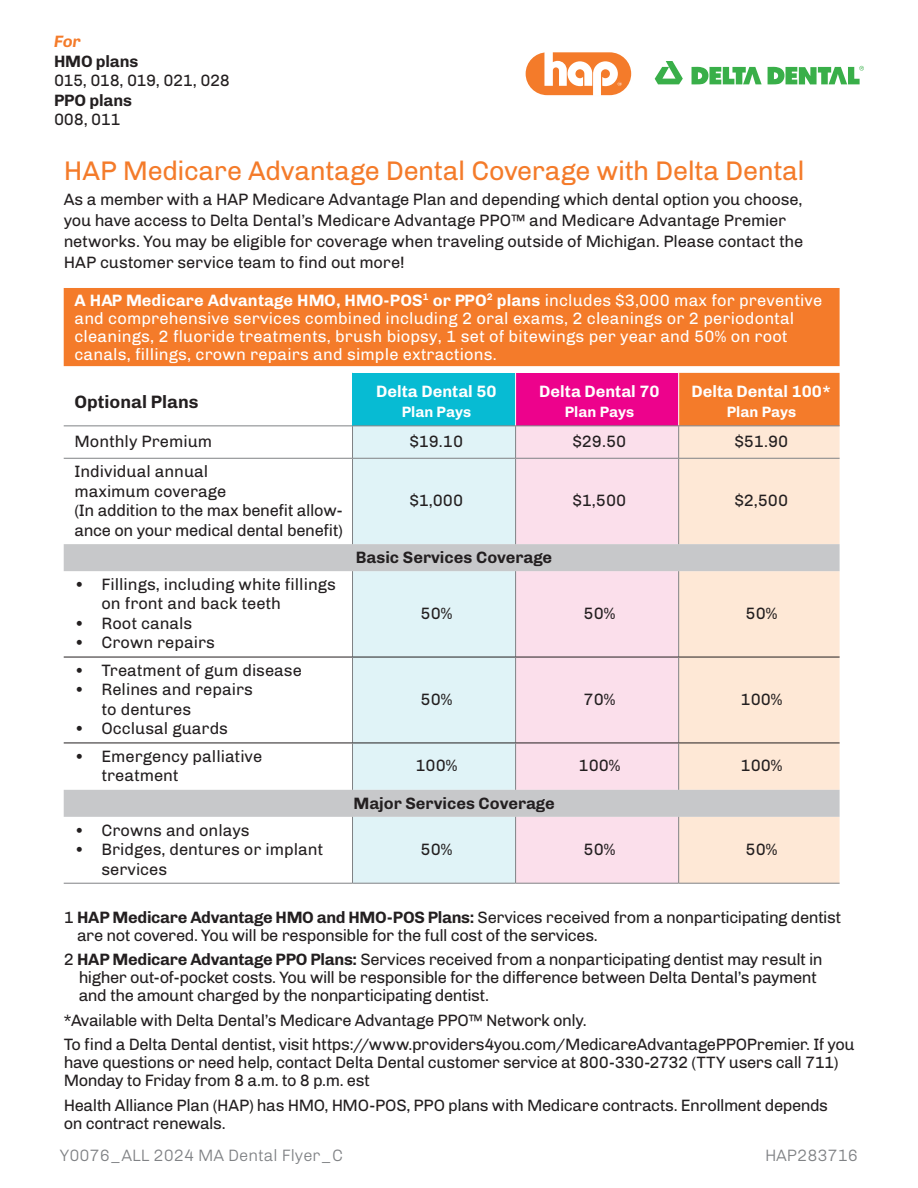
<style>
.page{position:relative;width:918px;height:1188px;background:#fff}
.page>*{position:absolute;margin:0;border:0;box-sizing:border-box;transform-origin:0 0}
.t1{font:27px "Chivo";letter-spacing:-.015em;color:#f47b2a}
.t2{font:700 18px "Chivo";color:#231f20}
.t3{font:16.5px/18px "Chivo";letter-spacing:-.02em;color:#231f20}
.t4{font:16.5px/18px "Chivo";letter-spacing:.01em;color:#fff}
.t5{font:16.5px/19.5px "Chivo";color:#231f20}
.t6{font:700 16.5px/19.5px "Chivo";color:#231f20}
.t7{font:700 16.5px "Chivo";color:#fff}
.t8{font:300 16.5px "Chivo";color:#808285}
.t9{font:italic 700 16.5px "Chivo";color:#f47b2a}
.t10{font:700 15px "Chivo";color:#fff}
.s1{font-weight:700}
.s2{font-weight:400}
</style>
<div class="page">
<svg style="left:655px;top:61px;width:28px;height:23px"></svg>
<svg style="left:692px;top:67px;width:70px;height:18px"></svg>
<svg style="left:768px;top:66px;width:96px;height:19px"></svg>
<svg style="left:525px;top:52px;width:107px;height:44px"></svg>
<svg style="left:64px;top:288px;width:776px;height:138px;fill:#f47b2a"></svg>
<div style="left:353px;top:373px;width:163px;height:53px;background:#07bbd3"></div>
<div style="left:516px;top:373px;width:163px;height:53px;background:#ed028c"></div>
<div style="left:353px;top:427px;width:162px;height:456px;background:#e0f3f7"></div>
<div style="left:516px;top:427px;width:162px;height:456px;background:#fbdfeb"></div>
<div style="left:679px;top:427px;width:161px;height:456px;background:#fee8d6"></div>
<svg style="left:64px;top:544px;width:776px;height:273px"></svg>
<hr style="left:678px;top:373px;width:1px;height:53px;background:#fff">
<hr style="left:64px;top:426px;width:289px;height:1px;background:#808285">
<hr style="left:352px;top:426px;width:1px;height:32px;background:#808285">
<hr style="left:516px;top:426px;width:163px;height:1px;background:#808285">
<hr style="left:515px;top:426px;width:1px;height:32px;background:#808285">
<hr style="left:679px;top:426px;width:161px;height:1px;background:#808285">
<hr style="left:678px;top:426px;width:1px;height:32px;background:#808285">
<hr style="left:64px;top:458px;width:289px;height:1px;background:#808285">
<hr style="left:353px;top:458px;width:163px;height:1px;background:#808285">
<hr style="left:352px;top:459px;width:1px;height:85px;background:#808285">
<hr style="left:516px;top:458px;width:163px;height:1px;background:#808285">
<hr style="left:515px;top:459px;width:1px;height:85px;background:#808285">
<hr style="left:679px;top:458px;width:161px;height:1px;background:#808285">
<hr style="left:678px;top:459px;width:1px;height:85px;background:#808285">
<hr style="left:352px;top:571px;width:1px;height:86px;background:#808285">
<hr style="left:515px;top:571px;width:1px;height:86px;background:#808285">
<hr style="left:678px;top:571px;width:1px;height:86px;background:#808285">
<hr style="left:352px;top:817px;width:1px;height:66px;background:#808285">
<hr style="left:515px;top:817px;width:1px;height:66px;background:#808285">
<hr style="left:678px;top:817px;width:1px;height:66px;background:#808285">
<hr style="left:64px;top:883px;width:289px;height:1px;background:#808285">
<hr style="left:353px;top:883px;width:163px;height:1px;background:#808285">
<hr style="left:516px;top:883px;width:163px;height:1px;background:#808285">
<hr style="left:679px;top:883px;width:161px;height:1px;background:#808285">
<hr style="left:64px;top:657px;width:289px;height:1px;background:#231f20">
<hr style="left:353px;top:657px;width:163px;height:1px;background:#231f20">
<hr style="left:516px;top:657px;width:163px;height:1px;background:#231f20">
<hr style="left:679px;top:657px;width:161px;height:1px;background:#231f20">
<hr style="left:352px;top:657px;width:1px;height:86px;background:#808285">
<hr style="left:515px;top:657px;width:1px;height:86px;background:#808285">
<hr style="left:678px;top:657px;width:1px;height:86px;background:#808285">
<hr style="left:515px;top:373px;width:1px;height:53px;background:#fff">
<hr style="left:353px;top:426px;width:163px;height:1px;background:#808285">
<hr style="left:352px;top:373px;width:1px;height:53px;background:#07bbd3">
<hr style="left:64px;top:743px;width:289px;height:1px;background:#231f20">
<hr style="left:353px;top:743px;width:163px;height:1px;background:#231f20">
<hr style="left:516px;top:743px;width:163px;height:1px;background:#231f20">
<hr style="left:679px;top:743px;width:161px;height:1px;background:#231f20">
<hr style="left:352px;top:743px;width:1px;height:47px;background:#808285">
<hr style="left:515px;top:743px;width:1px;height:47px;background:#808285">
<hr style="left:678px;top:743px;width:1px;height:47px;background:#808285">
<p class="t9" style="left:54px;top:28px;width:28px">For</p>
<p class="t3" style="left:54px;top:50px;width:178px;line-height:19.5px"><span class="s1">HMO plans<br></span>015, 018, 019, 021, 028</p>
<p class="t6" style="left:54px;top:89px;width:80px">PPO plans<br><span class="s2">008, 011</span></p>
<p class="t1" style="left:64px;top:150px;width:743px">HAP Medicare Advantage Dental Coverage with Delta Dental</p>
<p class="t3" style="left:64px;top:188px;width:741px;line-height:21px">As a member with a HAP Medicare Advantage Plan and depending which dental option you choose, you have access to Delta Dental’s Medicare Advantage PPO™ and Medicare Advantage Premier networks. You may be eligible for coverage when traveling outside of Michigan. Please contact the HAP customer service team to find out more!</p>
<p class="t4" style="left:75px;top:290px;width:749px"><span class="s1">A HAP Medicare Advantage HMO, HMO-POS</span><sup>1</sup> <span class="s1">or PPO</span><sup>2</sup> <span class="s1">plans</span> includes $3,000 max for preventive and comprehensive services combined including 2 oral exams, 2 cleanings or 2 periodontal cleanings, 2 fluoride treatments, brush biopsy, 1 set of bitewings per year and 50% on root canals, fillings, crown repairs and simple extractions.</p>
<p class="t2" style="left:75px;top:388px;width:126px">Optional Plans</p>
<p class="t7" style="left:376px;top:379px;width:122px">Delta Dental 50</p>
<p class="t10" style="left:402px;top:400px;width:71px">Plan Pays</p>
<p class="t7" style="left:539px;top:379px;width:122px">Delta Dental 70</p>
<p class="t10" style="left:565px;top:400px;width:71px">Plan Pays</p>
<p class="t7" style="left:691px;top:379px;width:142px">Delta Dental 100*</p>
<p class="t10" style="left:727px;top:400px;width:71px">Plan Pays</p>
<p class="t5" style="left:75px;top:431px;width:139px">Monthly Premium</p>
<p class="t3" style="left:410px;top:431px;width:55px">$19.10</p>
<p class="t3" style="left:573px;top:431px;width:55px">$29.50</p>
<p class="t3" style="left:735px;top:431px;width:55px">$51.90</p>
<p class="t3" style="left:75px;top:461px;width:270px;line-height:19.5px">Individual annual<br>maximum coverage<br>(In addition to the max benefit allow&shy;ance on your medical dental benefit)</p>
<p class="t3" style="left:410px;top:491px;width:55px">$1,000</p>
<p class="t3" style="left:573px;top:491px;width:55px">$1,500</p>
<p class="t3" style="left:735px;top:491px;width:55px">$2,500</p>
<p class="t5" style="left:102px;top:573px;width:236px;text-indent:-27px">• Fillings, including white fillings on front and back teeth</p>
<p class="t5" style="left:75px;top:612px;width:119px">• Root canals</p>
<p class="t5" style="left:75px;top:632px;width:142px">• Crown repairs</p>
<p class="t5" style="left:75px;top:659px;width:229px">• Treatment of gum disease</p>
<p class="t5" style="left:102px;top:679px;width:153px;text-indent:-27px">• Relines and repairs to dentures</p>
<p class="t5" style="left:75px;top:718px;width:155px">• Occlusal guards</p>
<p class="t6" style="left:356px;top:547px;width:198px">Basic Services Coverage</p>
<p class="t3" style="left:421px;top:603px;width:33px">50%</p>
<p class="t3" style="left:584px;top:603px;width:33px">50%</p>
<p class="t3" style="left:746px;top:603px;width:33px">50%</p>
<p class="t3" style="left:421px;top:689px;width:33px">50%</p>
<p class="t3" style="left:584px;top:689px;width:33px">70%</p>
<p class="t3" style="left:741px;top:689px;width:43px">100%</p>
<p class="t5" style="left:102px;top:745px;width:162px;text-indent:-27px">• Emergency palliative treatment</p>
<p class="t3" style="left:415px;top:756px;width:43px">100%</p>
<p class="t3" style="left:579px;top:756px;width:43px">100%</p>
<p class="t3" style="left:741px;top:756px;width:43px">100%</p>
<p class="t6" style="left:353px;top:793px;width:203px">Major Services Coverage</p>
<p class="t5" style="left:75px;top:819px;width:177px">• Crowns and onlays</p>
<p class="t5" style="left:102px;top:839px;width:223px;text-indent:-27px">• Bridges, dentures or implant services</p>
<p class="t3" style="left:421px;top:839px;width:33px">50%</p>
<p class="t3" style="left:584px;top:839px;width:33px">50%</p>
<p class="t3" style="left:746px;top:839px;width:33px">50%</p>
<p class="t3" style="left:77px;top:907px;width:766px;text-indent:-13px">1 <span class="s1">HAP Medicare Advantage HMO and HMO-POS Plans:</span> Services received from a nonparticipating dentist are not covered. You will be responsible for the full cost of the services.</p>
<p class="t3" style="left:79px;top:950px;width:746px;text-indent:-15px">2 <span class="s1">HAP Medicare Advantage PPO Plans:</span> Services received from a nonparticipating dentist may result in higher out-of-pocket costs. You will be responsible for the difference between Delta Dental’s payment and the amount charged by the nonparticipating dentist.</p>
<p class="t3" style="left:64px;top:1010px;width:525px">*Available with Delta Dental’s Medicare Advantage PPO™ Network only.</p>
<p class="t3" style="left:64px;top:1034px;width:792px">To find a Delta Dental dentist, visit https://www.providers4you.com/MedicareAdvantagePPOPremier. If you have questions or need help, contact Delta Dental customer service at 800-330-2732 (TTY users call 711)<br>Monday to Friday from 8 a.m. to 8 p.m. est</p>
<p class="t3" style="left:64px;top:1095px;width:766px">Health Alliance Plan (HAP) has HMO, HMO-POS, PPO plans with Medicare contracts. Enrollment depends on contract renewals.</p>
<p class="t8" style="left:60px;top:1143px;width:285px">Y0076_ALL 2024 MA Dental Flyer_C</p>
<p class="t8" style="left:765px;top:1143px;width:95px">HAP283716</p>
</div>
